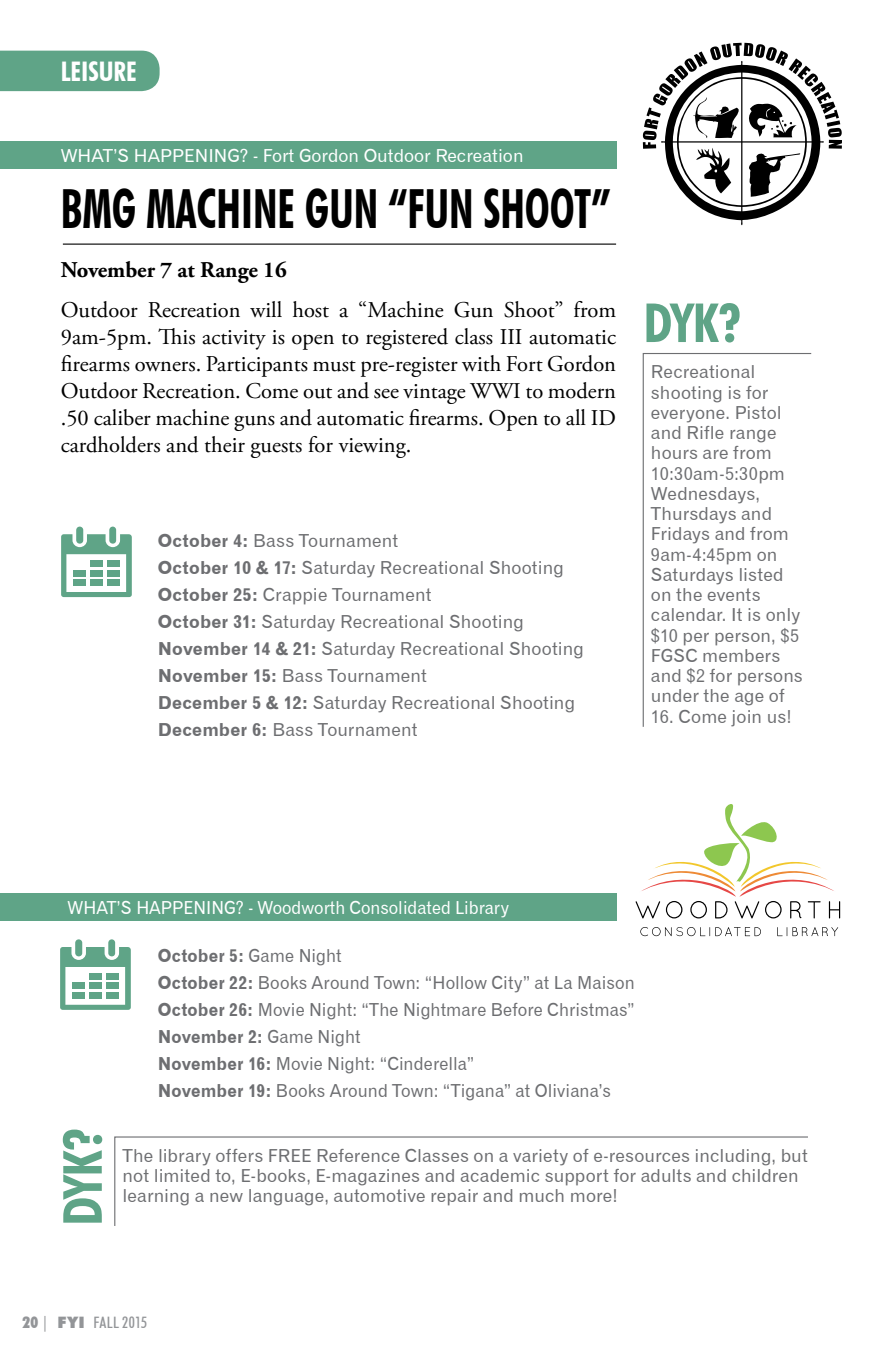
<style>
.page{position:relative;width:871px;height:1357px;background:#fff}
.page>*{position:absolute;margin:0;border:0;box-sizing:border-box;transform-origin:0 0}
.t1{font:700 condensed 54px "Futura BT";color:#000;scale:.82 1}
.t2{font:700 condensed 54px "Futura BT";color:#5fa487}
.t3{font:700 condensed 27px "Futura BT";color:#fff}
.t4{font:22.5px/27px "Adobe Garamond Pro";color:#000;text-align:justify}
.t5{font:700 22.5px "Adobe Garamond Pro";color:#000}
.t6{font:18px/20.2px "Gothic 720 BT Roman B";letter-spacing:.005em;color:#6d6e71}
.t7{font:18px/27px "Gothic 720 BT Roman B";letter-spacing:.005em;color:#6d6e71;scale:.95 1}
.t8{font:18px "Gothic 720 BT Roman B";color:#fff;scale:.94 1}
.t9{font:18px "Gothic 720 BT Roman B";color:#fff}
.t10{font:18px "Gothic 720 BT Bold B";letter-spacing:.01em;color:#6d6e71;scale:.95 1}
.t11{font:500 condensed 15.75px "Futura BT";letter-spacing:.015em;color:#939598}
.s1{font-family:"Gothic 720 BT Bold B"}
.s2{font-family:"Gothic 720 BT Roman B"}
.s3{font-weight:900}
.s4{font-weight:900;font-stretch:normal}
</style>
<div class="page">
<div style="left:0;top:51px;width:160px;height:40px;background:#5fa487"></div>
<div style="left:76px;top:527px;width:7px;height:17px;background:#5fa487;border-radius:3px"></div>
<div style="left:109px;top:527px;width:7px;height:17px;background:#5fa487;border-radius:3px"></div>
<svg style="left:61px;top:534px;width:71px;height:63px"></svg>
<div style="left:90px;top:560px;width:13px;height:6px;background:#5fa487"></div>
<div style="left:107px;top:560px;width:13px;height:6px;background:#5fa487"></div>
<div style="left:73px;top:570px;width:12px;height:6px;background:#5fa487"></div>
<div style="left:90px;top:570px;width:13px;height:6px;background:#5fa487"></div>
<div style="left:107px;top:570px;width:13px;height:6px;background:#5fa487"></div>
<div style="left:73px;top:580px;width:12px;height:6px;background:#5fa487"></div>
<div style="left:90px;top:580px;width:13px;height:6px;background:#5fa487"></div>
<div style="left:107px;top:580px;width:13px;height:6px;background:#5fa487"></div>
<div style="left:0;top:142px;width:616px;height:27px;background:#5fa487"></div>
<hr style="left:63px;top:244px;width:553px;height:1px;background:#000">
<svg style="left:643px;top:43px;width:199px;height:182px"></svg>
<div style="left:0;top:893px;width:616px;height:27px;background:#5fa487"></div>
<svg style="left:640px;top:927px;width:121px;height:9px"></svg>
<svg style="left:777px;top:927px;width:61px;height:9px"></svg>
<svg style="left:635px;top:804px;width:205px;height:114px"></svg>
<div style="left:75px;top:939px;width:7px;height:17px;background:#5fa487;border-radius:3px"></div>
<div style="left:108px;top:939px;width:7px;height:17px;background:#5fa487;border-radius:3px"></div>
<svg style="left:60px;top:947px;width:71px;height:63px"></svg>
<div style="left:89px;top:973px;width:13px;height:6px;background:#5fa487"></div>
<div style="left:106px;top:973px;width:13px;height:6px;background:#5fa487"></div>
<div style="left:72px;top:983px;width:12px;height:6px;background:#5fa487"></div>
<div style="left:89px;top:983px;width:13px;height:6px;background:#5fa487"></div>
<div style="left:106px;top:983px;width:13px;height:6px;background:#5fa487"></div>
<div style="left:72px;top:992px;width:12px;height:7px;background:#5fa487"></div>
<div style="left:89px;top:992px;width:13px;height:7px;background:#5fa487"></div>
<div style="left:106px;top:992px;width:13px;height:7px;background:#5fa487"></div>
<svg style="left:114px;top:1136px;width:694px;height:90px"></svg>
<svg style="left:642px;top:353px;width:170px;height:374px"></svg>
<h2 class="t3" style="left:61px;top:55px;width:77px">LEISURE</h2>
<p class="t9" style="left:61px;top:145px;width:464px">WHAT’S HAPPENING? - Fort Gordon Outdoor Recreation</p>
<h1 class="t1" style="left:61px;top:176px;width:672px">BMG MACHINE GUN “FUN SHOOT”</h1>
<p class="t5" style="left:61px;top:256px;width:227px">November 7 at Range 16</p>
<p class="t4" style="left:61px;top:297px;width:557px">Outdoor Recreation will host a “Machine Gun Shoot” from 9am-5pm. This activity is open to registered class III automatic firearms owners. Participants must pre-register with Fort Gordon Outdoor Recreation. Come out and see vintage WWI to modern .50 caliber machine guns and automatic firearms. Open to all ID cardholders and their guests for viewing.</p>
<p class="t6" style="left:158px;top:527px;width:427px;line-height:27px"><span class="s1">October 4:</span> Bass Tournament<br><span class="s1">October 10 &amp; 17:</span> Saturday Recreational Shooting <span class="s1">October 25:</span> Crappie Tournament<br><span class="s1">October 31:</span> Saturday Recreational Shooting <span class="s1">November 14 &amp; 21:</span> Saturday Recreational Shooting <span class="s1">November 15:</span> Bass Tournament<br><span class="s1">December 5 &amp; 12:</span> Saturday Recreational Shooting <span class="s1">December 6:</span> Bass Tournament</p>
<h1 class="t2" style="left:643px;top:290px;width:100px">DYK?</h1>
<p class="t6" style="left:651px;top:362px;width:153px">Recreational shooting is for everyone. Pistol and Rifle range hours are from<br>10:30am-5:30pm<br>Wednesdays,<br>Thursdays and<br>Fridays and from<br>9am-4:45pm on<br>Saturdays listed on the events calendar. It is only $10 per person, $5<br>FGSC members and $2 for persons under the age of</p>
<p class="t6" style="left:651px;top:706px;width:143px">16. Come join us!</p>
<p class="t8" style="left:68px;top:896px;width:471px">WHAT’S HAPPENING? - Woodworth Consolidated Library</p>
<p class="t10" style="left:158px;top:944px;width:195px">October 5: <span class="s2">Game Night</span></p>
<p class="t7" style="left:158px;top:969px;width:503px"><span class="s1">October 22:</span> Books Around Town: “Hollow City” at La Maison<br><span class="s1">October 26:</span> Movie Night: “The Nightmare Before Christmas”</p>
<p class="t10" style="left:158px;top:1025px;width:215px">November 2: <span class="s2">Game Night</span></p>
<p class="t7" style="left:158px;top:1050px;width:478px"><span class="s1">November 16:</span> Movie Night: “Cinderella”<br><span class="s1">November 19:</span> Books Around Town: “Tigana” at Oliviana’s</p>
<h1 class="t2" style="left:50px;top:1225px;width:100px;rotate:-90deg">DYK?</h1>
<p class="t6" style="left:122px;top:1145px;width:687px">The library offers FREE Reference Classes on a variety of e-resources including, but not limited to, E-books, E-magazines and academic support for adults and children learning a new language, automotive repair and much more!</p>
<p class="t11" style="left:23px;top:1313px;width:126px"><span class="s3">20</span> | <span class="s4">FYI</span> FALL 2015</p>
</div>
